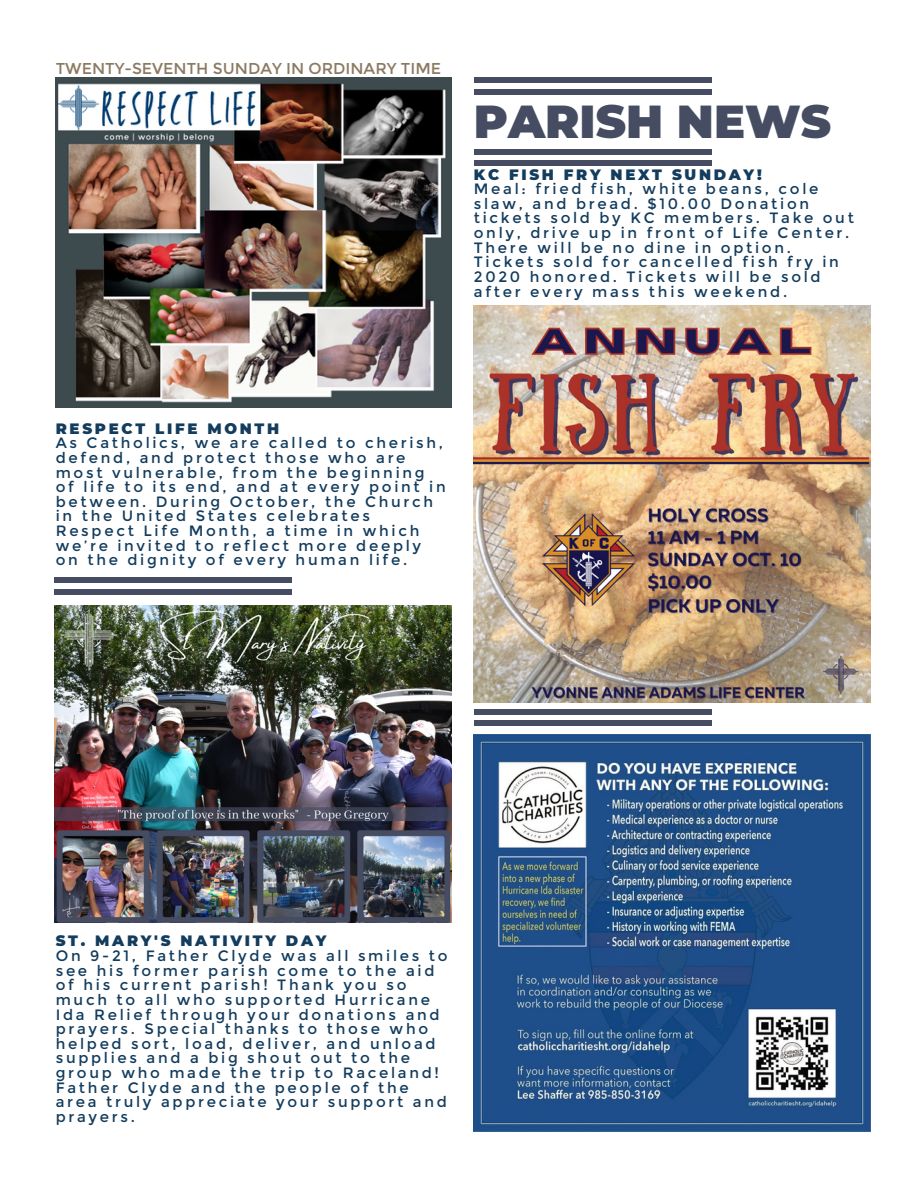
<style>
.page{position:relative;width:918px;height:1188px;background:#fff}
.page>*{position:absolute;margin:0;border:0;box-sizing:border-box;transform-origin:0 0}
.t1{font:900 46.05px "Montserrat";color:#464d62}
.t2{font:15.75px "Montserrat";color:#8b7a62}
.t3{font:15px/14.7px "Montserrat";letter-spacing:.18em;color:#133c5d}
.t4{font:900 15px "Montserrat";letter-spacing:.18em;color:#133c5d}
</style>
<div class="page">
<div style="left:474px;top:89px;width:237px;height:5px;background:#464d62"></div>
<div style="left:474px;top:78px;width:237px;height:5px;background:#464d62"></div>
<div style="left:474px;top:161px;width:237px;height:5px;background:#464d62"></div>
<div style="left:474px;top:149px;width:237px;height:5px;background:#464d62"></div>
<img style="left:474px;top:306px;width:397px;height:397px">
<img style="left:56px;top:78px;width:396px;height:329px">
<img style="left:474px;top:735px;width:397px;height:397px">
<div style="left:55px;top:589px;width:237px;height:5px;background:#464d62"></div>
<div style="left:55px;top:577px;width:237px;height:6px;background:#464d62"></div>
<div style="left:474px;top:721px;width:237px;height:5px;background:#464d62"></div>
<div style="left:474px;top:709px;width:237px;height:5px;background:#464d62"></div>
<img style="left:55px;top:606px;width:397px;height:317px">
<p class="t2" style="left:56px;top:58px;width:387px">TWENTY-SEVENTH SUNDAY IN ORDINARY TIME</p>
<p class="t1" style="left:474px;top:93px;width:359px">PARISH NEWS</p>
<p class="t4" style="left:474px;top:165px;width:289px">KC FISH FRY NEXT SUNDAY!</p>
<p class="t3" style="left:474px;top:181px;width:382px">Meal: fried fish, white beans, cole slaw, and bread. $10.00 Donation tickets sold by KC members. Take out only, drive up in front of Life Center.<br>There will be no dine in option.<br>Tickets sold for cancelled fish fry in 2020 honored. Tickets will be sold after every mass this weekend.</p>
<p class="t4" style="left:56px;top:419px;width:225px">RESPECT LIFE MONTH</p>
<p class="t3" style="left:56px;top:436px;width:392px">As Catholics, we are called to cherish, defend, and protect those who are most vulnerable, from the beginning of life to its end, and at every point in between. During October, the Church in the United States celebrates Respect Life Month, a time in which we’re invited to reflect more deeply on the dignity of every human life.</p>
<p class="t4" style="left:56px;top:932px;width:272px">ST. MARY'S NATIVITY DAY</p>
<p class="t3" style="left:56px;top:948px;width:393px">On 9-21, Father Clyde was all smiles to see his former parish come to the aid of his current parish! Thank you so much to all who supported Hurricane Ida Relief through your donations and prayers. Special thanks to those who helped sort, load, deliver, and unload supplies and a big shout out to the group who made the trip to Raceland!<br>Father Clyde and the people of the area truly appreciate your support and prayers.</p>
</div>
